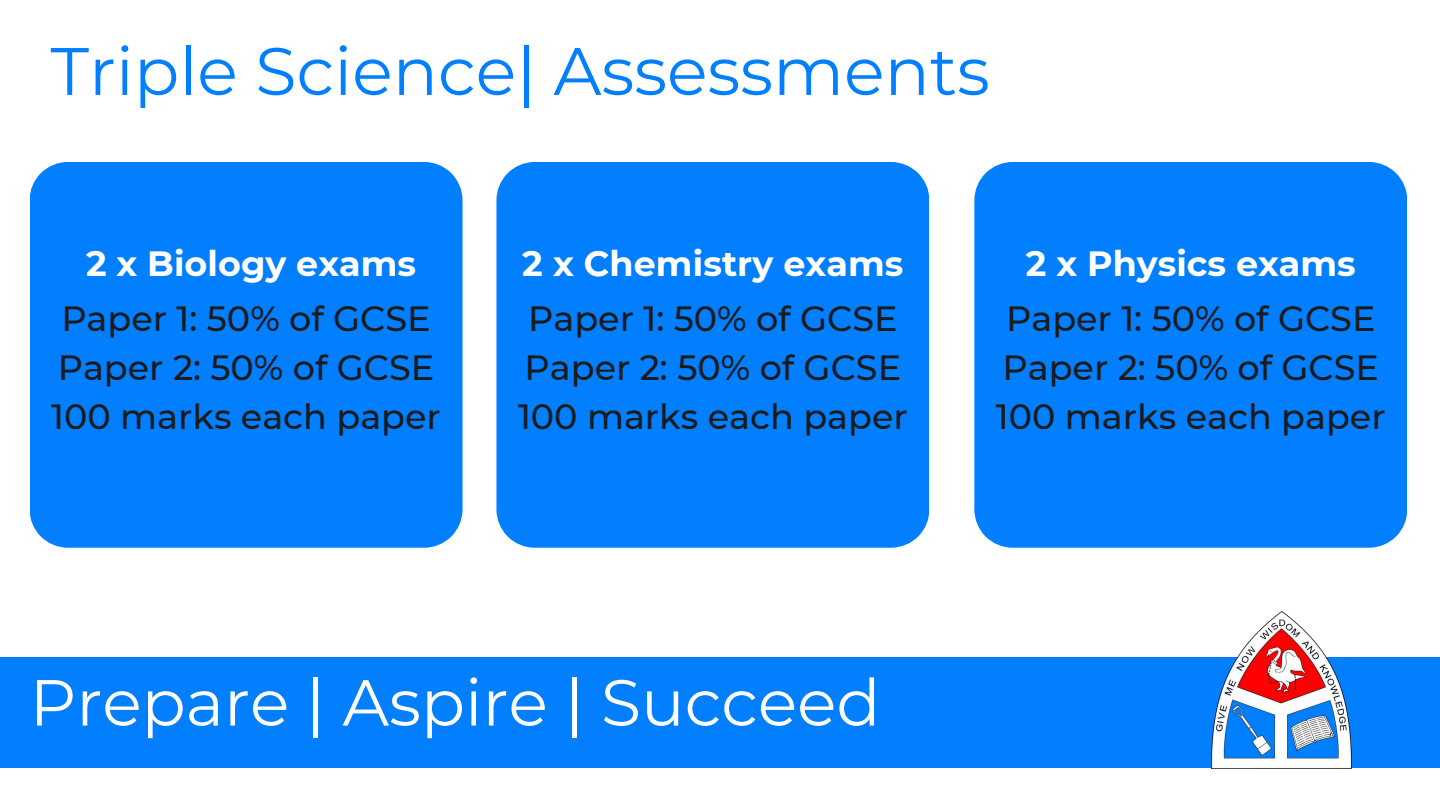
<style>
.page{position:relative;width:1440px;height:810px;background:#fff}
.page>*{position:absolute;margin:0;border:0;box-sizing:border-box;transform-origin:0 0}
.t1{font:67px "Montserrat";color:#017ffe}
.t2{font:65px "Montserrat";color:#fdfdfd}
.t3{font:500 35px/48.8px "Montserrat";color:#1a1b1d}
.t4{font:700 35px "Montserrat";color:#fff}
.t5{font:700 35px "Montserrat";color:#fdfdfd}
</style>
<div class="page">
<div style="left:30px;top:162px;width:433px;height:386px;background:#017ffe"></div>
<div style="left:496px;top:162px;width:433px;height:386px;background:#017ffe"></div>
<div style="left:974px;top:162px;width:433px;height:386px;background:#017ffe"></div>
<div style="left:0;top:657px;width:1440px;height:111px;background:#017ffe"></div>
<img style="left:1212px;top:612px;width:139px;height:156px">
<p class="t1" style="left:51px;top:30px;width:941px">Triple Science| Assessments</p>
<p class="t5" style="left:86px;top:242px;width:332px">2 x Biology exams</p>
<p class="t4" style="left:522px;top:242px;width:383px">2 x Chemistry exams</p>
<p class="t4" style="left:1026px;top:242px;width:332px">2 x Physics exams</p>
<p class="t3" style="left:61px;top:294px;width:371px">Paper 1: 50% of GCSE</p>
<p class="t3" style="left:58px;top:343px;width:378px">Paper 2: 50% of GCSE</p>
<p class="t3" style="left:51px;top:392px;width:391px">100 marks each paper</p>
<p class="t3" style="left:528px;top:294px;width:371px">Paper 1: 50% of GCSE</p>
<p class="t3" style="left:525px;top:343px;width:378px">Paper 2: 50% of GCSE</p>
<p class="t3" style="left:518px;top:392px;width:391px">100 marks each paper</p>
<p class="t3" style="left:1003px;top:294px;width:378px">Paper 1: 50% of GCSE<br>Paper 2: 50% of GCSE</p>
<p class="t3" style="left:996px;top:392px;width:391px">100 marks each paper</p>
<p class="t2" style="left:30px;top:663px;width:852px">Prepare | Aspire | Succeed</p>
</div>
